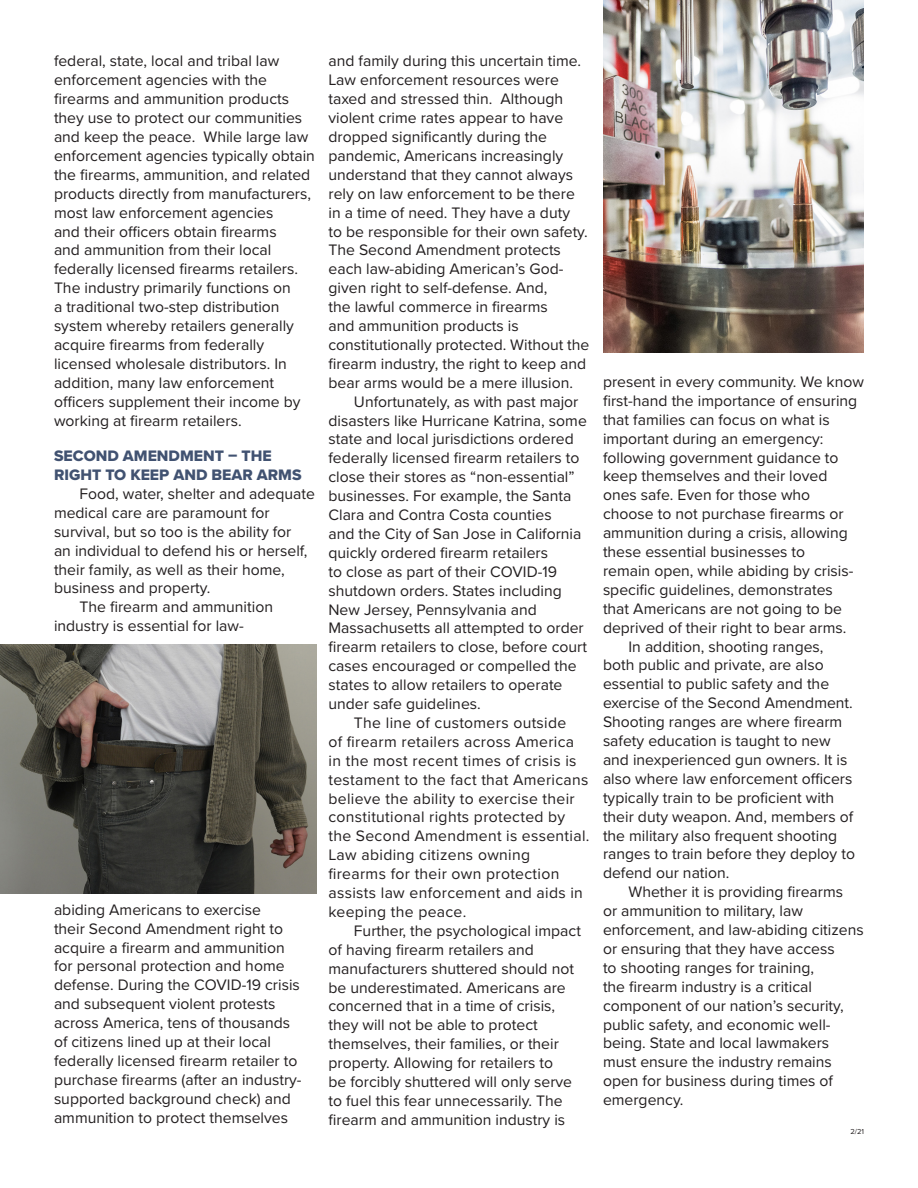
<style>
.page{position:relative;width:918px;height:1188px;background:#fff}
.page>*{position:absolute;margin:0;border:0;box-sizing:border-box;transform-origin:0 0}
.t1{font:15.75px/18.9px "Proxima Nova";color:#231f20}
.t2{font:15.75px/18.9px "Proxima Nova";letter-spacing:.02em;color:#231f20}
.t3{font:15.75px/18.9px "Proxima Nova Extrabld";color:#415271}
.t4{font:7.5px "Proxima Nova";color:#231f20}
</style>
<div class="page">
<img style="left:603px;top:0;width:261px;height:352px">
<img style="left:0;top:645px;width:317px;height:248px">
<p class="t1" style="left:54px;top:51px;width:263px">federal, state, local and tribal law enforcement agencies with the firearms and ammunition products they use to protect our communities and keep the peace. While large law enforcement agencies typically obtain the firearms, ammunition, and related products directly from manufacturers, most law enforcement agencies<br>and their officers obtain firearms<br>and ammunition from their local federally licensed firearms retailers.<br>The industry primarily functions on<br>a traditional two-step distribution system whereby retailers generally acquire firearms from federally licensed wholesale distributors. In addition, many law enforcement officers supplement their income by working at firearm retailers.</p>
<p class="t3" style="left:54px;top:446px;width:249px">SECOND AMENDMENT – THE<br>RIGHT TO KEEP AND BEAR ARMS</p>
<p class="t1" style="left:54px;top:484px;width:262px;text-indent:25px">Food, water, shelter and adequate medical care are paramount for survival, but so too is the ability for<br>an individual to defend his or herself, their family, as well as their home, business and property.</p>
<p class="t1" style="left:54px;top:597px;width:221px;text-indent:25px">The firearm and ammunition industry is essential for law-</p>
<p class="t1" style="left:54px;top:899px;width:249px">abiding Americans to exercise<br>their Second Amendment right to acquire a firearm and ammunition for personal protection and home defense. During the COVID-19 crisis and subsequent violent protests across America, tens of thousands of citizens lined up at their local federally licensed firearm retailer to purchase firearms (after an industry&shy;supported background check) and ammunition to protect themselves</p>
<p class="t1" style="left:328px;top:51px;width:263px">and family during this uncertain time.<br>Law enforcement resources were taxed and stressed thin. Although violent crime rates appear to have dropped significantly during the pandemic, Americans increasingly understand that they cannot always rely on law enforcement to be there in a time of need. They have a duty<br>to be responsible for their own safety.<br>The Second Amendment protects each law-abiding American’s God&shy;given right to self-defense. And,<br>the lawful commerce in firearms<br>and ammunition products is constitutionally protected. Without the firearm industry, the right to keep and bear arms would be a mere illusion.</p>
<p class="t1" style="left:328px;top:391px;width:260px;text-indent:25px">Unfortunately, as with past major disasters like Hurricane Katrina, some state and local jurisdictions ordered federally licensed firearm retailers to close their stores as “non-essential” businesses. For example, the Santa Clara and Contra Costa counties<br>and the City of San Jose in California quickly ordered firearm retailers<br>to close as part of their COVID-19 shutdown orders. States including New Jersey, Pennsylvania and Massachusetts all attempted to order firearm retailers to close, before court cases encouraged or compelled the states to allow retailers to operate under safe guidelines.</p>
<p class="t2" style="left:328px;top:713px;width:263px;text-indent:25px">The line of customers outside<br>of firearm retailers across America in the most recent times of crisis is testament to the fact that Americans believe the ability to exercise their constitutional rights protected by the Second Amendment is essential.<br>Law abiding citizens owning firearms for their own protection assists law enforcement and aids in keeping the peace.</p>
<p class="t1" style="left:328px;top:920px;width:254px;text-indent:25px">Further, the psychological impact of having firearm retailers and manufacturers shuttered should not be underestimated. Americans are concerned that in a time of crisis, they will not be able to protect themselves, their families, or their property. Allowing for retailers to<br>be forcibly shuttered will only serve to fuel this fear unnecessarily. The firearm and ammunition industry is</p>
<p class="t1" style="left:603px;top:372px;width:262px">present in every community. We know first-hand the importance of ensuring that families can focus on what is important during an emergency: following government guidance to keep themselves and their loved ones safe. Even for those who choose to not purchase firearms or ammunition during a crisis, allowing these essential businesses to<br>remain open, while abiding by crisis&shy;specific guidelines, demonstrates<br>that Americans are not going to be deprived of their right to bear arms.</p>
<p class="t1" style="left:603px;top:636px;width:254px;text-indent:25px">In addition, shooting ranges, both public and private, are also essential to public safety and the exercise of the Second Amendment.<br>Shooting ranges are where firearm safety education is taught to new and inexperienced gun owners. It is also where law enforcement officers typically train to be proficient with their duty weapon. And, members of the military also frequent shooting ranges to train before they deploy to defend our nation.</p>
<p class="t1" style="left:603px;top:882px;width:262px;text-indent:25px">Whether it is providing firearms<br>or ammunition to military, law enforcement, and law-abiding citizens or ensuring that they have access<br>to shooting ranges for training,<br>the firearm industry is a critical component of our nation’s security, public safety, and economic well&shy;being. State and local lawmakers must ensure the industry remains open for business during times of emergency.</p>
<p class="t4" style="left:850px;top:1126px;width:15px">2/21</p>
</div>
